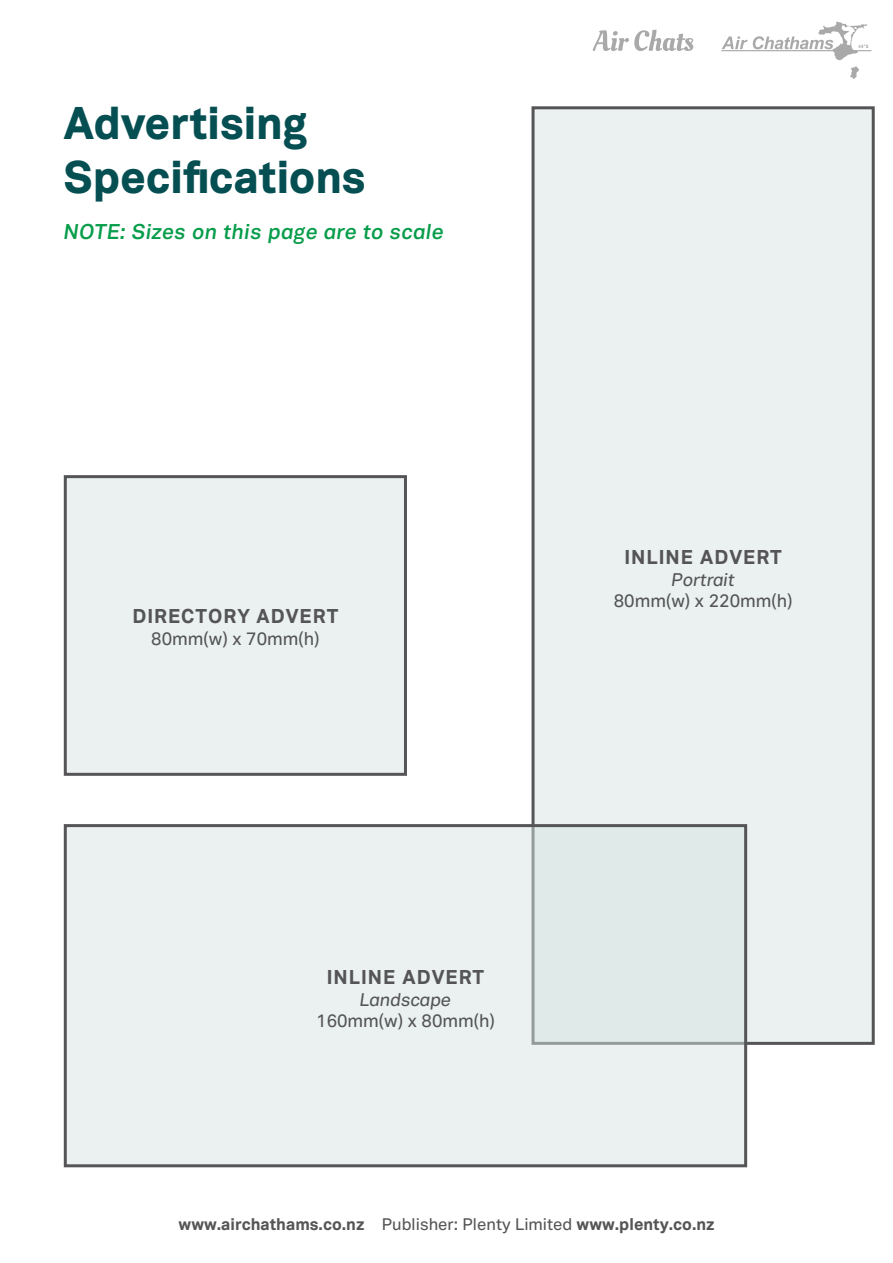
<style>
.page{position:relative;width:893px;height:1263px;background:#fff}
.page>*{position:absolute;margin:0;border:0;box-sizing:border-box;transform-origin:0 0}
.t1{font:900 45px/54px "Vaud";color:#054e52}
.t2{font:italic 600 21px "Vaud Display";letter-spacing:.02em;color:#079d4a}
.t3{font:800 19.65px "Vaud Display";letter-spacing:.05em;color:#555456}
.t4{font:500 18px "Vaud Display";color:#555456}
.t5{font:italic 500 18px "Vaud Display";color:#555456}
.t6{font:800 16.5px "Vaud Display";color:#555456}
.s1{font-weight:500}
</style>
<div class="page">
<div style="left:65px;top:477px;width:340px;height:297px;background:#eaf1f0"></div>
<div style="left:64px;top:475px;width:343px;height:301px;border:3px solid #555456"></div>
<div style="left:533px;top:108px;width:340px;height:935px;background:#eaf1f0"></div>
<div style="left:531px;top:106px;width:344px;height:939px;border:3px solid #555456"></div>
<div style="left:65px;top:826px;width:681px;height:340px;background:#eaf1f0"></div>
<div style="left:64px;top:824px;width:683px;height:343px;border:3px solid #555456"></div>
<hr style="left:721px;top:50px;width:150px;height:1px;background:#555456">
<svg style="left:722px;top:21px;width:146px;height:58px"></svg>
<svg style="left:593px;top:30px;width:100px;height:21px"></svg>
<h1 class="t1" style="left:64px;top:95px;width:303px">Advertising<br>Specifications</h1>
<p class="t2" style="left:64px;top:219px;width:381px">NOTE: Sizes on this page are to scale</p>
<p class="t3" style="left:132px;top:604px;width:207px">DIRECTORY ADVERT</p>
<p class="t4" style="left:151px;top:627px;width:170px">80mm(w) x 70mm(h)</p>
<p class="t3" style="left:624px;top:545px;width:159px">INLINE ADVERT</p>
<p class="t5" style="left:671px;top:568px;width:65px">Portrait</p>
<p class="t4" style="left:614px;top:590px;width:180px">80mm(w) x 220mm(h)</p>
<p class="t3" style="left:327px;top:965px;width:159px">INLINE ADVERT</p>
<p class="t5" style="left:360px;top:988px;width:93px">Landscape</p>
<p class="t4" style="left:316px;top:1010px;width:180px">160mm(w) x 80mm(h)</p>
<p class="t6" style="left:179px;top:1214px;width:537px">www.airchathams.co.nz <span class="s1">Publisher: Plenty Limited</span> www.plenty.co.nz</p>
</div>
